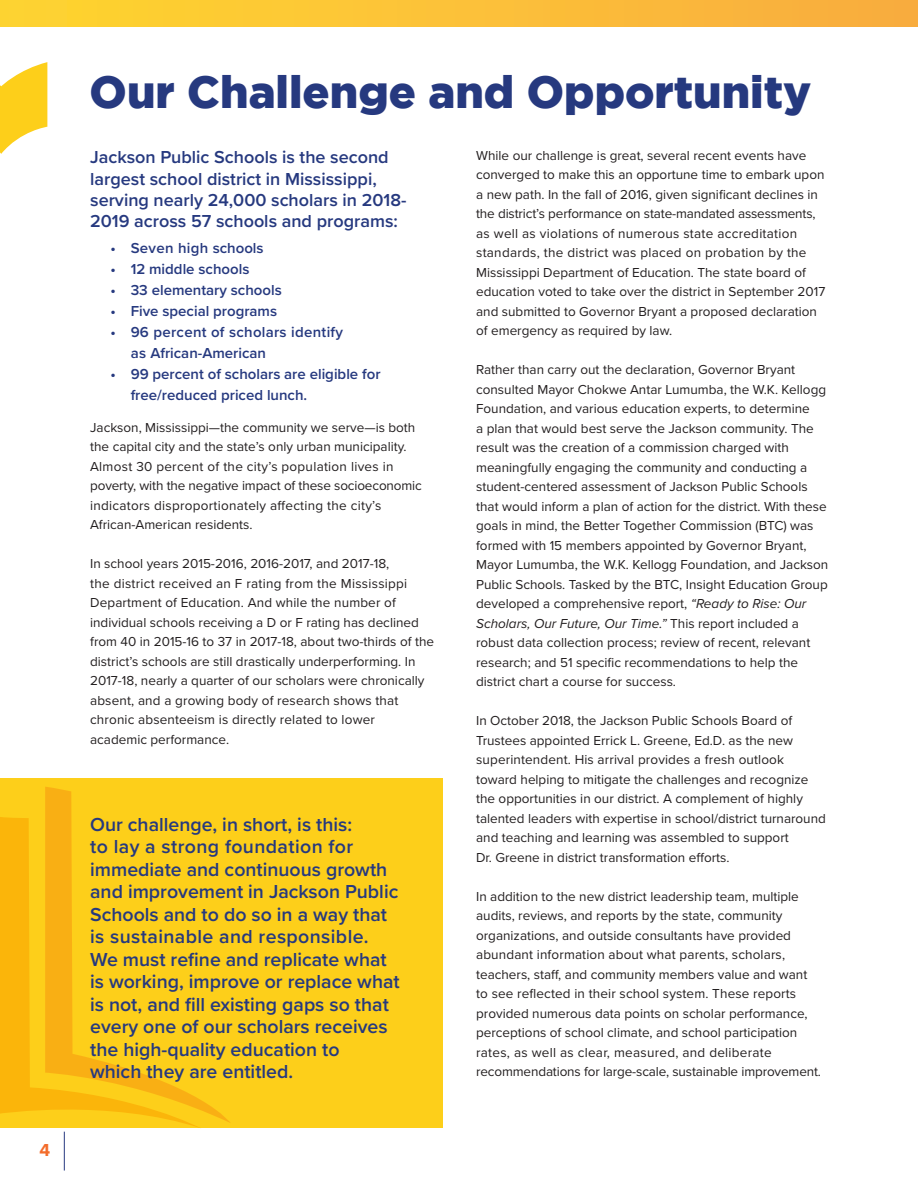
<style>
.page{position:relative;width:918px;height:1188px;background:#fff}
.page>*{position:absolute;margin:0;border:0;box-sizing:border-box;transform-origin:0 0}
.t1{font:900 45px "Gotham";color:#26397f}
.t2{font:600 19.5px/22.5px "Proxima Nova";color:#26397f}
.t3{font:600 19.5px "Proxima Nova";letter-spacing:.02em;color:#26397f}
.t4{font:600 18px/21px "Proxima Nova";color:#26397f}
.t5{font:700 18px "Proxima Nova";color:#f36c2b}
.t6{font:600 15px/21px "Proxima Nova";color:#26397f}
.t7{font:600 15px/21px "Proxima Nova";letter-spacing:.02em;color:#26397f}
.t8{font:13.5px/19.5px "Proxima Nova";color:#231f20}
.t9{font:13.5px "Proxima Nova";letter-spacing:.02em;color:#231f20}
.s1{font-style:italic}
</style>
<div class="page">
<hr style="left:64px;top:1132px;width:1px;height:39px;background:#26397f">
<div style="left:0;top:779px;width:442px;height:349px;background:#fdcf1a"></div>
<svg style="left:45px;top:787px;width:185px;height:336px"></svg>
<svg style="left:0;top:817px;width:201px;height:311px"></svg>
<div style="left:0;top:0;width:918px;height:27px;background:linear-gradient(to right,#fed530,#f9ac3f)"></div>
<svg style="left:0;top:62px;width:47px;height:92px"></svg>
<h3 class="t5" style="left:40px;top:1137px;width:12px">4</h3>
<p class="t1" style="left:90px;top:66px;width:723px">Our Challenge and Opportunity</p>
<p class="t4" style="left:90px;top:146px;width:300px">Jackson Public Schools is the second largest school district in Mississippi,</p>
<p class="t4" style="left:90px;top:188px;width:318px">serving nearly 24,000 scholars in 2018-<br>2019 across 57 schools and programs:</p>
<p class="t7" style="left:110px;top:238px;width:155px">• Seven high schools</p>
<p class="t6" style="left:110px;top:259px;width:141px">• 12 middle schools</p>
<p class="t6" style="left:110px;top:280px;width:173px">• 33 elementary schools</p>
<p class="t6" style="left:110px;top:301px;width:168px">• Five special programs</p>
<p class="t7" style="left:131px;top:322px;width:214px;text-indent:-20px">• 96 percent of scholars identify as African-American</p>
<p class="t6" style="left:131px;top:364px;width:251px;text-indent:-20px">• 99 percent of scholars are eligible for free/reduced priced lunch.</p>
<p class="t8" style="left:90px;top:417px;width:327px">Jackson, Mississippi—the community we serve—is both</p>
<p class="t8" style="left:90px;top:437px;width:318px">the capital city and the state’s only urban municipality.<br>Almost 30 percent of the city’s population lives in</p>
<p class="t8" style="left:90px;top:476px;width:333px">poverty, with the negative impact of these socioeconomic</p>
<p class="t9" style="left:90px;top:495px;width:293px">indicators disproportionately affecting the city’s</p>
<p class="t8" style="left:90px;top:515px;width:164px">African-American residents.</p>
<p class="t8" style="left:90px;top:554px;width:345px">In school years 2015-2016, 2016-2017, and 2017-18,<br>the district received an F rating from the Mississippi Department of Education. And while the number of individual schools receiving a D or F rating has declined from 40 in 2015-16 to 37 in 2017-18, about two-thirds of the district’s schools are still drastically underperforming. In 2017-18, nearly a quarter of our scholars were chronically absent, and a growing body of research shows that</p>
<p class="t8" style="left:90px;top:710px;width:286px">chronic absenteeism is directly related to lower</p>
<p class="t8" style="left:90px;top:729px;width:140px">academic performance.</p>
<p class="t8" style="left:476px;top:145px;width:351px">While our challenge is great, several recent events have converged to make this an opportune time to embark upon a new path. In the fall of 2016, given significant declines in the district’s performance on state-mandated assessments, as well as violations of numerous state accreditation standards, the district was placed on probation by the Mississippi Department of Education. The state board of education voted to take over the district in September 2017 and submitted to Governor Bryant a proposed declaration of emergency as required by law.</p>
<p class="t8" style="left:476px;top:359px;width:352px">Rather than carry out the declaration, Governor Bryant consulted Mayor Chokwe Antar Lumumba, the W.K. Kellogg</p>
<p class="t8" style="left:476px;top:398px;width:354px">Foundation, and various education experts, to determine<br>a plan that would best serve the Jackson community. The result was the creation of a commission charged with meaningfully engaging the community and conducting a student-centered assessment of Jackson Public Schools that would inform a plan of action for the district. With these goals in mind, the Better Together Commission (BTC) was formed with 15 members appointed by Governor Bryant, Mayor Lumumba, the W.K. Kellogg Foundation, and Jackson Public Schools. Tasked by the BTC, Insight Education Group developed a comprehensive report, <span class="s1">“Ready to Rise: Our Scholars, Our Future, Our Time.”</span> This report included a robust data collection process; review of recent, relevant research; and 51 specific recommendations to help the district chart a course for success.</p>
<p class="t8" style="left:476px;top:710px;width:351px">In October 2018, the Jackson Public Schools Board of Trustees appointed Errick L. Greene, Ed.D. as the new superintendent. His arrival provides a fresh outlook toward helping to mitigate the challenges and recognize the opportunities in our district. A complement of highly talented leaders with expertise in school/district turnaround and teaching and learning was assembled to support<br>Dr. Greene in district transformation efforts.</p>
<p class="t8" style="left:476px;top:886px;width:346px">In addition to the new district leadership team, multiple audits, reviews, and reports by the state, community organizations, and outside consultants have provided abundant information about what parents, scholars, teachers, staff, and community members value and want to see reflected in their school system. These reports provided numerous data points on scholar performance, perceptions of school climate, and school participation rates, as well as clear, measured, and deliberate recommendations for large-scale, sustainable improvement.</p>
<p class="t2" style="left:90px;top:812px;width:310px">Our challenge, in short, is this:<br>to lay a strong foundation for immediate and continuous growth and improvement in Jackson Public<br>Schools and to do so in a way that</p>
<p class="t3" style="left:90px;top:922px;width:280px">is sustainable and responsible.</p>
<p class="t2" style="left:90px;top:947px;width:311px">We must refine and replicate what is working, improve or replace what is not, and fill existing gaps so that every one of our scholars receives the high-quality education to</p>
<p class="t2" style="left:90px;top:1060px;width:205px">which they are entitled.</p>
</div>
